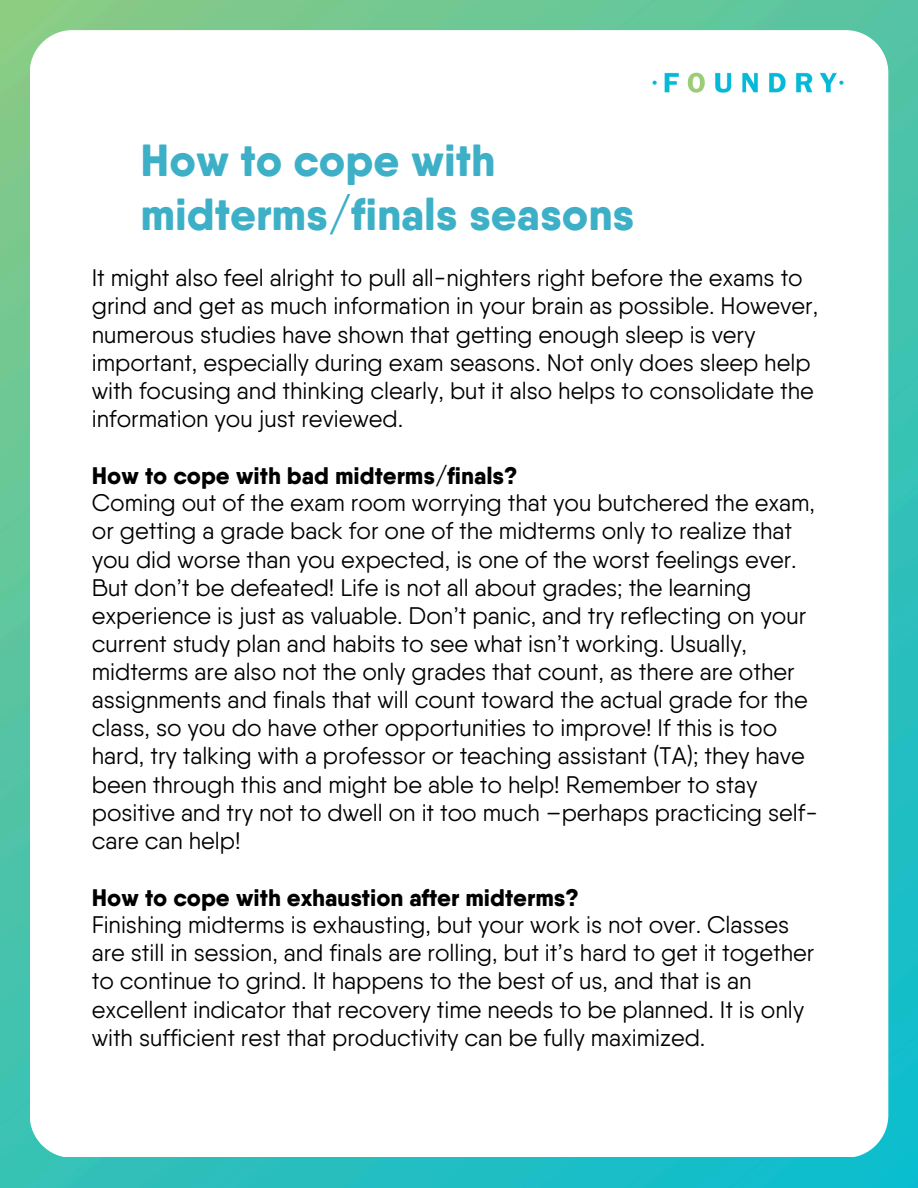
<style>
.page{position:relative;width:918px;height:1188px;background:#fff}
.page>*{position:absolute;margin:0;border:0;box-sizing:border-box;transform-origin:0 0}
.t1{font:800 45px/54px "Qanelas Soft";color:#3db0c7}
.t2{font:24px/28.2px "Qanelas Soft";color:#000}
.t3{font:800 24px "Qanelas Soft";color:#000}
</style>
<div class="page">
<img style="left:0;top:0;width:918px;height:1188px">
<div style="left:30px;top:30px;width:858px;height:1127px;background:#fff;border-radius:43px"></div>
<img style="left:652px;top:72px;width:192px;height:21px">
<p class="t1" style="left:141px;top:133px;width:495px">How to cope with midterms/finals seasons</p>
<p class="t2" style="left:92px;top:264px;width:728px">It might also feel alright to pull all-nighters right before the exams to grind and get as much information in your brain as possible. However, numerous studies have shown that getting enough sleep is very important, especially during exam seasons. Not only does sleep help with focusing and thinking clearly, but it also helps to consolidate the information you just reviewed.</p>
<h1 class="t3" style="left:92px;top:461px;width:427px">How to cope with bad midterms/finals?</h1>
<p class="t2" style="left:92px;top:489px;width:728px">Coming out of the exam room worrying that you butchered the exam, or getting a grade back for one of the midterms only to realize that you did worse than you expected, is one of the worst feelings ever.<br>But don’t be defeated! Life is not all about grades; the learning experience is just as valuable. Don’t panic, and try reflecting on your current study plan and habits to see what isn’t working. Usually, midterms are also not the only grades that count, as there are other assignments and finals that will count toward the actual grade for the class, so you do have other opportunities to improve! If this is too hard, try talking with a professor or teaching assistant (TA); they have been through this and might be able to help! Remember to stay positive and try not to dwell on it too much –perhaps practicing self&shy;care can help!</p>
<p class="t3" style="left:92px;top:883px;width:489px">How to cope with exhaustion after midterms?</p>
<p class="t2" style="left:92px;top:911px;width:724px">Finishing midterms is exhausting, but your work is not over. Classes are still in session, and finals are rolling, but it’s hard to get it together to continue to grind. It happens to the best of us, and that is an excellent indicator that recovery time needs to be planned. It is only with sufficient rest that productivity can be fully maximized.</p>
</div>
